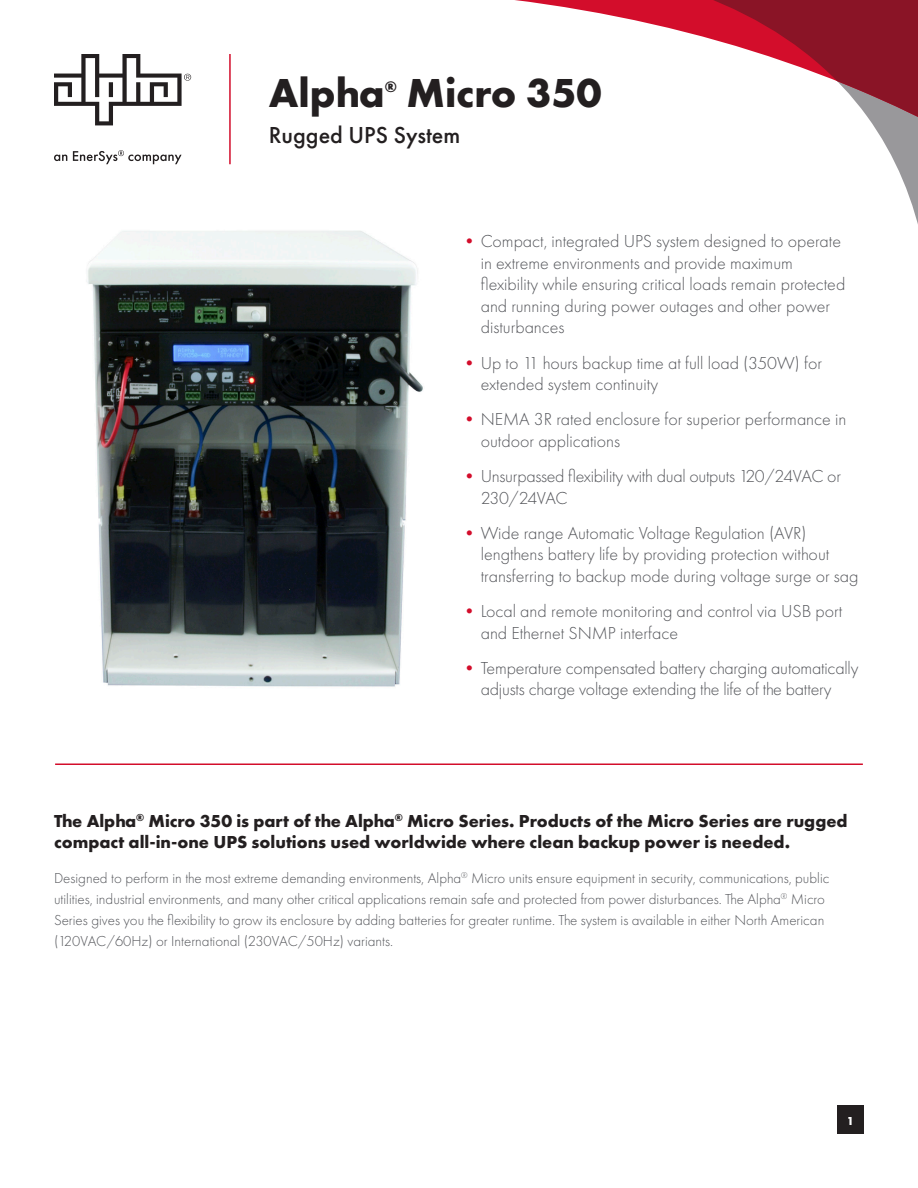
<style>
.page{position:relative;width:918px;height:1188px;background:#fff}
.page>*{position:absolute;margin:0;border:0;box-sizing:border-box;transform-origin:0 0}
.product_name{font:700 42px "Futura PT";color:#231f20}
.product_subline{font:500 24px "Futura PT";color:#231f20}
.t1{font:300 18px/21.6px "Futura PT";color:#54555a}
.product_description{font:700 18px/21.6px "Futura PT";color:#231f20}
.product_name-2{font:700 15.75px "Futura PT";color:#231f20}
.product_description-2{font:300 15px/21px "Futura PT";color:#54555a}
.t2{font:700 12px "Futura PT";color:#fff}
.s1{color:#d30d2b}
</style>
<div class="page">
<hr style="left:229px;top:54px;width:2px;height:110px;background:#d30d2b">
<div style="left:837px;top:1106px;width:27px;height:28px;background:#231f20"></div>
<svg style="left:515px;top:0;width:403px;height:215px"></svg>
<svg style="left:676px;top:0;width:242px;height:124px"></svg>
<svg style="left:54px;top:150px;width:128px;height:14px"></svg>
<svg style="left:54px;top:54px;width:137px;height:71px"></svg>
<hr style="left:55px;top:764px;width:808px;height:1px;background:#d30d2b">
<img style="left:86px;top:230px;width:337px;height:457px">
<p class="product_name" style="left:269px;top:66px;width:117px">Alpha</p>
<p class="product_name-2" style="left:385px;top:77px;width:14px">®</p>
<p class="product_name" style="left:407px;top:66px;width:197px">Micro 350</p>
<p class="product_subline" style="left:269px;top:120px;width:193px">Rugged UPS System</p>
<p class="t1" style="left:481px;top:230px;width:366px;text-indent:-20px"><span class="s1">•</span>Compact, integrated UPS system designed to operate in extreme environments and provide maximum flexibility while ensuring critical loads remain protected and running during power outages and other power disturbances</p>
<p class="t1" style="left:481px;top:352px;width:343px;text-indent:-20px"><span class="s1">•</span>Up to 11 hours backup time at full load (350W) for extended system continuity</p>
<p class="t1" style="left:481px;top:409px;width:367px;text-indent:-20px"><span class="s1">•</span>NEMA 3R rated enclosure for superior performance in outdoor applications</p>
<p class="t1" style="left:481px;top:465px;width:362px;text-indent:-20px"><span class="s1">•</span>Unsurpassed flexibility with dual outputs 120/24VAC or<br>230/24VAC</p>
<p class="t1" style="left:481px;top:522px;width:379px;text-indent:-20px"><span class="s1">•</span>Wide range Automatic Voltage Regulation (AVR) lengthens battery life by providing protection without transferring to backup mode during voltage surge or sag</p>
<p class="t1" style="left:481px;top:600px;width:363px;text-indent:-20px"><span class="s1">•</span>Local and remote monitoring and control via USB port and Ethernet SNMP interface</p>
<p class="t1" style="left:460px;top:657px;width:399px;text-align:center"><span class="s1">•</span>Temperature compensated battery charging automatically adjusts charge voltage extending the life of the battery</p>
<p class="product_description" style="left:54px;top:809px;width:795px">The Alpha<sup>®</sup> Micro 350 is part of the Alpha<sup>®</sup> Micro Series. Products of the Micro Series are rugged compact all-in-one UPS solutions used worldwide where clean backup power is needed.</p>
<p class="product_description-2" style="left:54px;top:867px;width:777px">Designed to perform in the most extreme demanding environments, Alpha<sup>®</sup> Micro units ensure equipment in security, communications, public utilities, industrial environments, and many other critical applications remain safe and protected from power disturbances. The Alpha<sup>®</sup> Micro Series gives you the flexibility to grow its enclosure by adding batteries for greater runtime. The system is available in either North American (120VAC/60Hz) or International (230VAC/50Hz) variants.</p>
<p class="t2" style="left:847px;top:1113px;width:9px">1</p>
</div>
